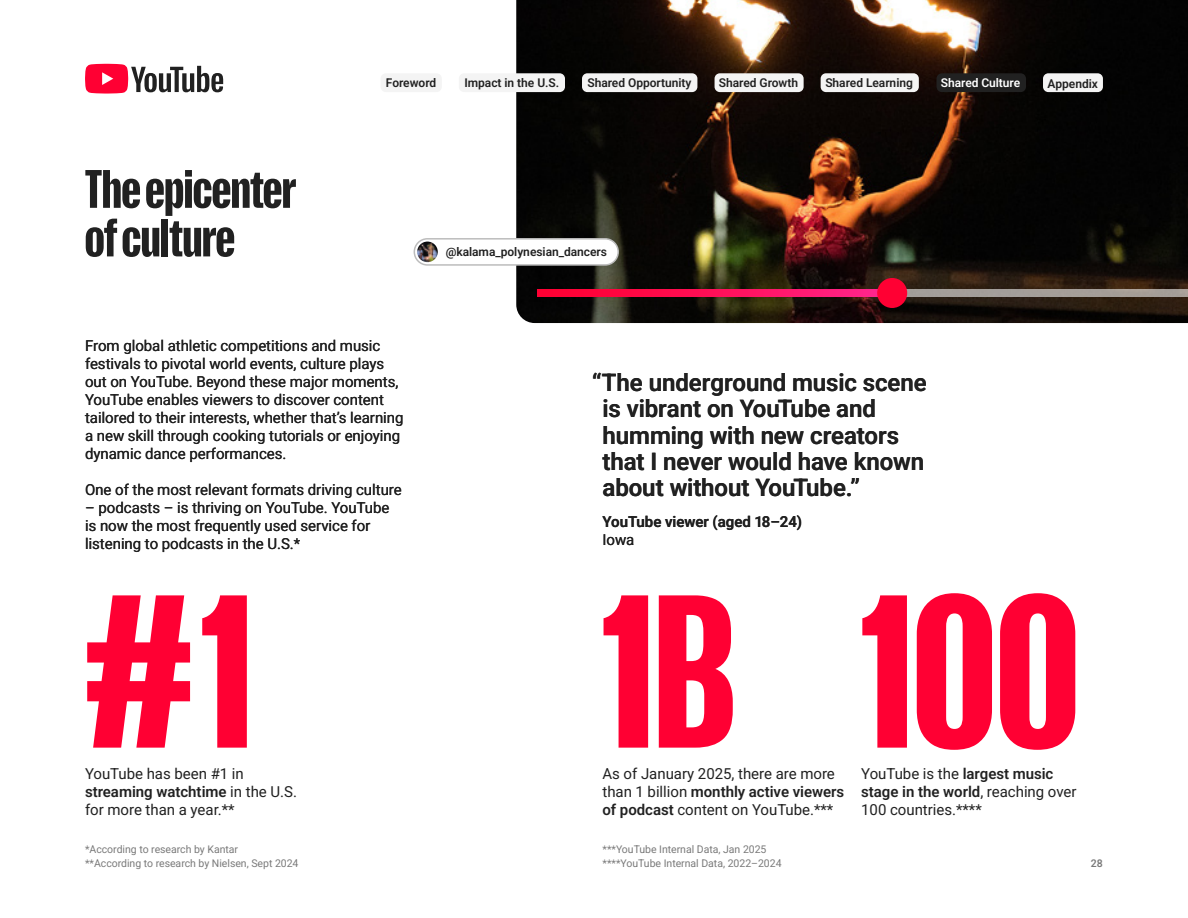
<style>
.page{position:relative;width:1188px;height:918px;background:#fff}
.page>*{position:absolute;margin:0;border:0;box-sizing:border-box;transform-origin:0 0}
.t1{font:800 217.5px "You Tube Display";color:#f03}
.t2{font:800 54px/48.6px "You Tube Display";color:#212121}
.t3{font:24px/26.4px "Roboto";letter-spacing:-.005em;color:#212121}
.t4{font:15px/18px "Roboto";color:#212121}
.t5{font:12px "Roboto";color:#212121}
.t6{font:12px "Roboto";color:#fff}
.t7{font:10.5px/13.5px "Roboto";color:#7a7a7a}
</style>
<div class="page">
<img style="left:516px;top:0;width:672px;height:323px">
<div style="left:903px;top:289px;width:285px;height:8px;background:#a49e99"></div>
<svg style="left:538px;top:289px;width:339px;height:8px;background:#ff0f59"></svg>
<div style="left:877px;top:278px;width:30px;height:30px;background:#f03;border-radius:50%"></div>
<div style="left:414px;top:239px;width:204px;height:26px;background:#fff;border-radius:13px"></div>
<div style="left:414px;top:238px;width:205px;height:28px;border:2px solid #bcbcbc;border-radius:13px"></div>
<img style="left:417px;top:242px;width:21px;height:20px;border-radius:10px">
<div style="left:381px;top:73px;width:61px;height:19px;background:#f4f4f4;border-radius:5px"></div>
<div style="left:459px;top:73px;width:106px;height:19px;background:#f4f4f4;border-radius:5px"></div>
<div style="left:821px;top:73px;width:98px;height:19px;background:#f4f4f4;border-radius:5px"></div>
<div style="left:1043px;top:73px;width:60px;height:19px;background:#f4f4f4;border-radius:5px"></div>
<div style="left:715px;top:73px;width:89px;height:19px;background:#f4f4f4;border-radius:5px"></div>
<div style="left:582px;top:73px;width:115px;height:19px;background:#f4f4f4;border-radius:5px"></div>
<svg style="left:85px;top:64px;width:138px;height:30px"></svg>
<div style="left:937px;top:73px;width:89px;height:19px;background:#212121;border-radius:5px"></div>
<h2 class="t2" style="left:85px;top:164px;width:213px">The epicenter of culture</h2>
<p class="t5" style="left:386px;top:75px;width:52px">Foreword</p>
<p class="t5" style="left:464px;top:74px;width:96px">Impact in the U.S.</p>
<p class="t5" style="left:587px;top:74px;width:106px">Shared Opportunity</p>
<p class="t5" style="left:719px;top:74px;width:81px">Shared Growth</p>
<p class="t5" style="left:825px;top:74px;width:89px">Shared Learning</p>
<p class="t5" style="left:1048px;top:75px;width:52px">Appendix</p>
<p class="t6" style="left:941px;top:74px;width:81px">Shared Culture</p>
<p class="t5" style="left:446px;top:243px;width:163px">@kalama_polynesian_dancers</p>
<p class="t4" style="left:85px;top:336px;width:320px">From global athletic competitions and music festivals to pivotal world events, culture plays out on YouTube. Beyond these major moments, YouTube enables viewers to discover content tailored to their interests, whether that’s learning a new skill through cooking tutorials or enjoying dynamic dance performances.</p>
<p class="t4" style="left:85px;top:480px;width:318px">One of the most relevant formats driving culture</p>
<p class="t4" style="left:85px;top:498px;width:306px">– podcasts – is thriving on YouTube. YouTube is now the most frequently used service for listening to podcasts in the U.S.*</p>
<h3 class="t3" style="left:603px;top:368px;width:326px;text-indent:-10px">“The underground music scene is vibrant on YouTube and humming with new creators that I never would have known about without YouTube.”</h3>
<p class="t4" style="left:603px;top:512px;width:201px">YouTube viewer (aged 18–24)<br>Iowa</p>
<h1 class="t1" style="left:85px;top:534px;width:169px"># 1</h1>
<p class="t4" style="left:85px;top:764px;width:160px">YouTube has been #1 in</p>
<p class="t4" style="left:85px;top:782px;width:213px">streaming watchtime in the U.S. for more than a year.**</p>
<h1 class="t1" style="left:602px;top:534px;width:478px">1B 100</h1>
<p class="t4" style="left:603px;top:764px;width:243px">As of January 2025, there are more than 1 billion monthly active viewers of podcast content on YouTube.***</p>
<p class="t4" style="left:861px;top:764px;width:217px">YouTube is the largest music stage in the world, reaching over<br>100 countries.****</p>
<p class="t7" style="left:85px;top:843px;width:215px">*According to research by Kantar<br>**According to research by Nielsen, Sept 2024</p>
<p class="t7" style="left:603px;top:843px;width:181px">***YouTube Internal Data, Jan 2025 ****YouTube Internal Data, 2022–2024</p>
<p class="t7" style="left:1091px;top:856px;width:14px">28</p>
</div>
